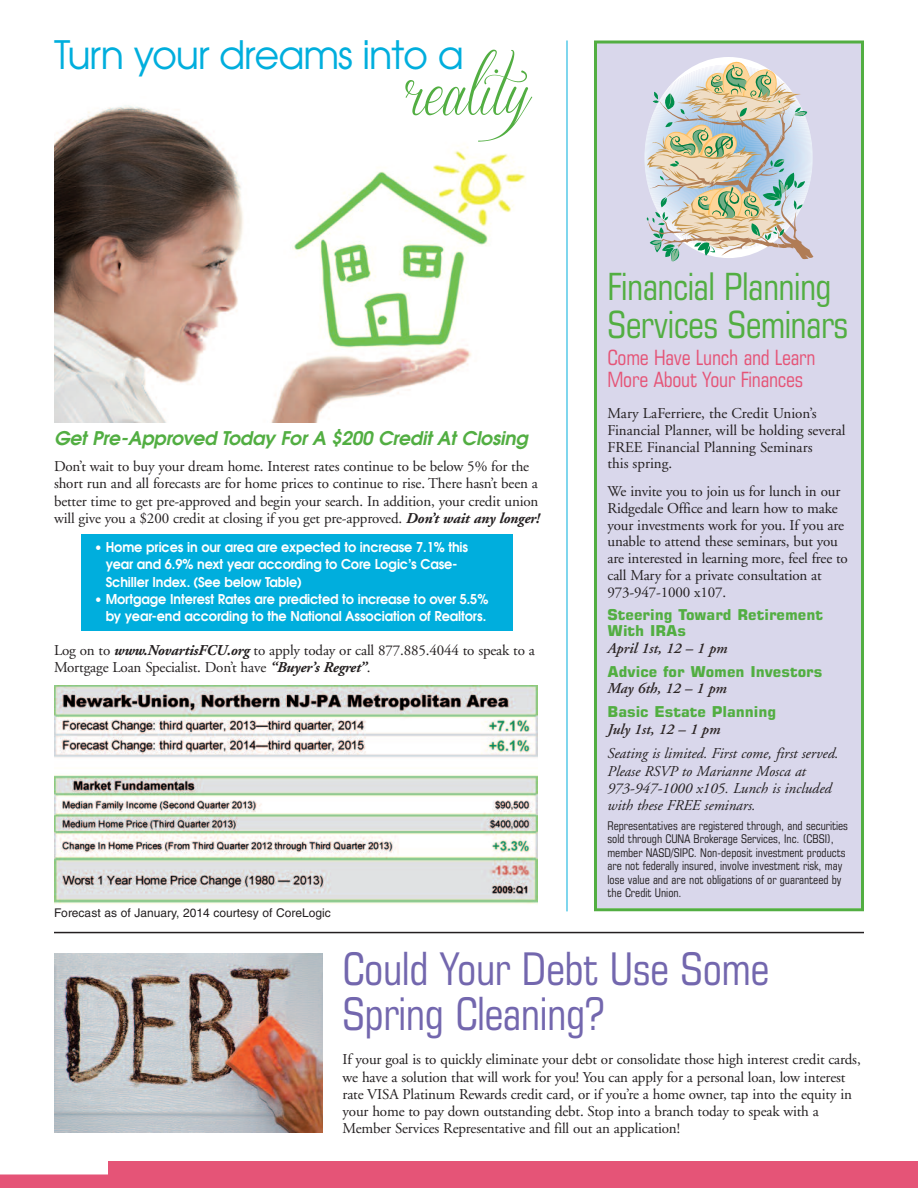
<style>
.page{position:relative;width:918px;height:1188px;background:#fff}
.page>*{position:absolute;margin:0;border:0;box-sizing:border-box;transform-origin:0 0}
.t1{font:54px "Sverige Script Demo";letter-spacing:-.03em;color:#52ae42}
.t2{font:condensed 45px/45px "Square 721 BT";letter-spacing:-.01em;color:#7367ae}
.t3{font:39px "Avant Garde";letter-spacing:-.03em;color:#00aedd}
.t4{font:condensed 37.5px/37.5px "Square 721 BT";letter-spacing:-.015em;color:#52ae42}
.t5{font:condensed 21px/22.5px "Square 721 BT";letter-spacing:-.01em;color:#e55477}
.t6{font:italic 600 18.75px "Avant Garde";letter-spacing:-.01em;color:#52ae42}
.t7{font:15px/16.8px "Adobe Garamond";letter-spacing:-.01em;color:#231f20}
.t8{font:italic 15px/17.2px "Adobe Garamond";color:#231f20}
.t9{font:700 15px/16.5px "Square 721 BT";color:#52ae42}
.t10{font:italic 600 15px "Adobe Garamond";color:#2b2424}
.t11{font:600 13.5px/17.2px "Avant Garde";letter-spacing:-.01em;color:#fff;scale:.95 1}
.t12{font:condensed 12px/13.5px "Square 721 BT";color:#231f20}
.t13{font:12px "Helvetica";color:#231f20}
.s1{font-weight:700;font-style:italic}
</style>
<div class="page">
<div style="left:81px;top:535px;width:432px;height:96px;background:#00aedd"></div>
<img style="left:54px;top:105px;width:472px;height:318px">
<img style="left:54px;top:685px;width:483px;height:219px">
<img style="left:54px;top:953px;width:269px;height:180px">
<div style="left:0;top:1161px;width:918px;height:27px;background:#e55477"></div>
<hr style="left:567px;top:40px;width:1px;height:871px;background:#00aedd">
<div style="left:597px;top:44px;width:264px;height:864px;background:#d9d7eb"></div>
<svg style="left:645px;top:57px;width:168px;height:204px"></svg>
<div style="left:594px;top:40px;width:270px;height:871px;border:3px solid #52ae42"></div>
<hr style="left:54px;top:932px;width:810px;height:1px;background:#231f20">
<h3 class="t3" style="left:54px;top:33px;width:411px">Turn your dreams into a</h3>
<h1 class="t1" style="left:406px;top:64px;width:159px">reality</h1>
<p class="t6" style="left:54px;top:427px;width:475px">Get Pre-Approved Today For A $200 Credit At Closing</p>
<p class="t7" style="left:54px;top:459px;width:487px;line-height:17.2px">Don’t wait to buy your dream home. Interest rates continue to be below 5% for the short run and all forecasts are for home prices to continue to rise. There hasn’t been a better time to get pre-approved and begin your search. In addition, your credit union will give you a $200 credit at closing if you get pre-approved. <span class="s1">Don’t wait any longer!</span></p>
<p class="t11" style="left:106px;top:539px;width:383px;text-indent:-11px">• Home prices in our area are expected to increase 7.1% this year and 6.9% next year according to Core Logic’s Case-<br>Schiller Index. (See below Table)</p>
<p class="t11" style="left:95px;top:591px;width:416px;text-align:right">• Mortgage Interest Rates are predicted to increase to over 5.5% by year-end according to the National Association of Realtors.</p>
<p class="t7" style="left:54px;top:643px;width:482px;line-height:17.2px">Log on to <span class="s1">www.NovartisFCU.org</span> to apply today or call 877.885.4044 to speak to a<br>Mortgage Loan Specialist. Don’t have <span class="s1">“Buyer’s Regret”</span>.</p>
<p class="t13" style="left:54px;top:909px;width:278px">Forecast as of January, 2014 courtesy of CoreLogic</p>
<h3 class="t4" style="left:607px;top:271px;width:242px">Financial Planning<br>Services Seminars</h3>
<h3 class="t5" style="left:607px;top:348px;width:210px">Come Have Lunch and Learn<br>More About Your Finances</h3>
<p class="t7" style="left:607px;top:406px;width:240px">Mary LaFerriere, the Credit Union’s<br>Financial Planner, will be holding several<br>FREE Financial Planning Seminars<br>this spring.</p>
<p class="t7" style="left:607px;top:484px;width:242px">We invite you to join us for lunch in our Ridgedale Office and learn how to make your investments work for you. If you are unable to attend these seminars, but you are interested in learning more, feel free to call Mary for a private consultation at 973-947-1000 x107.</p>
<p class="t9" style="left:607px;top:607px;width:217px">Steering Toward Retirement<br>With IRAs</p>
<p class="t10" style="left:607px;top:642px;width:122px">April 1st, 12 – 1 pm</p>
<p class="t9" style="left:607px;top:664px;width:216px">Advice for Women Investors</p>
<p class="t10" style="left:607px;top:682px;width:121px">May 6th, 12 – 1 pm</p>
<p class="t9" style="left:607px;top:705px;width:170px">Basic Estate Planning</p>
<p class="t10" style="left:607px;top:723px;width:114px">July 1st, 12 – 1 pm</p>
<p class="t8" style="left:607px;top:746px;width:233px">Seating is limited. First come, first served.<br>Please RSVP to Marianne Mosca at 973-947-1000 x105. Lunch is included with these FREE seminars.</p>
<p class="t12" style="left:607px;top:820px;width:242px">Representatives are registered through, and securities sold through CUNA Brokerage Services, Inc. (CBSI), member NASD/SIPC. Non-deposit investment products are not federally insured, involve investment risk, may lose value and are not obligations of or guaranteed by the Credit Union.</p>
<h2 class="t2" style="left:343px;top:950px;width:428px">Could Your Debt Use Some<br>Spring Cleaning?</h2>
<p class="t7" style="left:343px;top:1052px;width:520px;line-height:17.2px">If your goal is to quickly eliminate your debt or consolidate those high interest credit cards, we have a solution that will work for you! You can apply for a personal loan, low interest rate VISA Platinum Rewards credit card, or if you’re a home owner, tap into the equity in your home to pay down outstanding debt. Stop into a branch today to speak with a Member Services Representative and fill out an application!</p>
</div>
